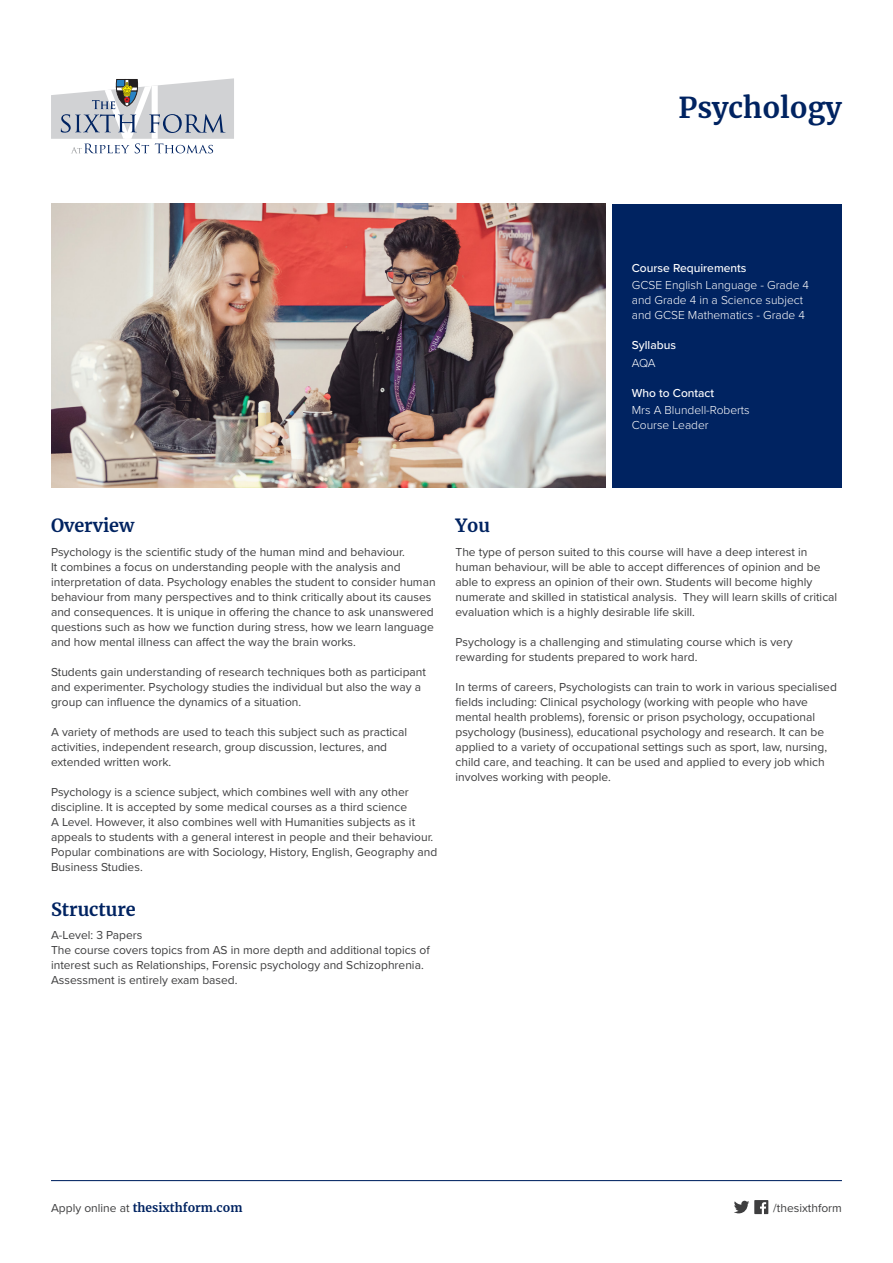
<style>
.page{position:relative;width:893px;height:1263px;background:#fff}
.page>*{position:absolute;margin:0;border:0;box-sizing:border-box;transform-origin:0 0}
.t1{font:700 28.5px "Merriweather";color:#002361}
.t2{font:700 18px "Merriweather";color:#002361}
.t3{font:12px/15px "Proxima Nova";color:#3e3e3f}
.t4{font:300 12px/15px "Proxima Nova";color:#fff}
.t5{font:500 12px "Proxima Nova";color:#fff}
.t6{font:700 12px "Merriweather";color:#002361}
.s1{font-family:"Proxima Nova";font-weight:400;color:#3e3e3f}
</style>
<div class="page">
<hr style="left:51px;top:1180px;width:791px;height:1px;background:#002361">
<svg style="left:734px;top:1200px;width:34px;height:14px"></svg>
<img style="left:51px;top:204px;width:554px;height:284px">
<div style="left:612px;top:204px;width:230px;height:284px;background:#002361"></div>
<svg style="left:51px;top:78px;width:183px;height:75px"></svg>
<p class="t1" style="left:678px;top:88px;width:165px">Psychology</p>
<p class="t5" style="left:632px;top:261px;width:116px">Course Requirements</p>
<p class="t4" style="left:632px;top:278px;width:179px">GCSE English Language - Grade 4 and Grade 4 in a Science subject and GCSE Mathematics - Grade 4</p>
<p class="t5" style="left:632px;top:338px;width:46px">Syllabus</p>
<p class="t4" style="left:632px;top:355px;width:25px">AQA</p>
<p class="t5" style="left:632px;top:385px;width:84px">Who to Contact</p>
<p class="t4" style="left:632px;top:402px;width:119px">Mrs A Blundell-Roberts</p>
<p class="t4" style="left:632px;top:417px;width:78px">Course Leader</p>
<p class="t2" style="left:51px;top:513px;width:85px">Overview</p>
<p class="t3" style="left:51px;top:544px;width:386px">Psychology is the scientific study of the human mind and behaviour.<br>It combines a focus on understanding people with the analysis and interpretation of data. Psychology enables the student to consider human behaviour from many perspectives and to think critically about its causes and consequences. It is unique in offering the chance to ask unanswered questions such as how we function during stress, how we learn language and how mental illness can affect the way the brain works.</p>
<p class="t3" style="left:51px;top:664px;width:376px">Students gain understanding of research techniques both as participant and experimenter. Psychology studies the individual but also the way a group can influence the dynamics of a situation.</p>
<p class="t3" style="left:51px;top:724px;width:358px">A variety of methods are used to teach this subject such as practical activities, independent research, group discussion, lectures, and extended written work.</p>
<p class="t3" style="left:51px;top:784px;width:388px">Psychology is a science subject, which combines well with any other discipline. It is accepted by some medical courses as a third science<br>A Level. However, it also combines well with Humanities subjects as it appeals to students with a general interest in people and their behaviour.<br>Popular combinations are with Sociology, History, English, Geography and Business Studies.</p>
<p class="t2" style="left:51px;top:897px;width:86px">Structure</p>
<p class="t3" style="left:51px;top:928px;width:93px">A-Level: 3 Papers</p>
<p class="t3" style="left:51px;top:943px;width:380px">The course covers topics from AS in more depth and additional topics of interest such as Relationships, Forensic psychology and Schizophrenia.<br>Assessment is entirely exam based.</p>
<p class="t2" style="left:455px;top:513px;width:36px">You</p>
<p class="t3" style="left:455px;top:544px;width:383px">The type of person suited to this course will have a deep interest in human behaviour, will be able to accept differences of opinion and be able to express an opinion of their own. Students will become highly numerate and skilled in statistical analysis. They will learn skills of critical evaluation which is a highly desirable life skill.</p>
<p class="t3" style="left:455px;top:634px;width:339px">Psychology is a challenging and stimulating course which is very rewarding for students prepared to work hard.</p>
<p class="t3" style="left:455px;top:679px;width:383px">In terms of careers, Psychologists can train to work in various specialised fields including: Clinical psychology (working with people who have mental health problems), forensic or prison psychology, occupational psychology (business), educational psychology and research. It can be applied to a variety of occupational settings such as sport, law, nursing, child care, and teaching. It can be used and applied to every job which involves working with people.</p>
<p class="t6" style="left:51px;top:1199px;width:193px"><span class="s1">Apply online at</span> thesixthform.com</p>
<p class="t3" style="left:773px;top:1201px;width:70px">/thesixthform</p>
</div>
